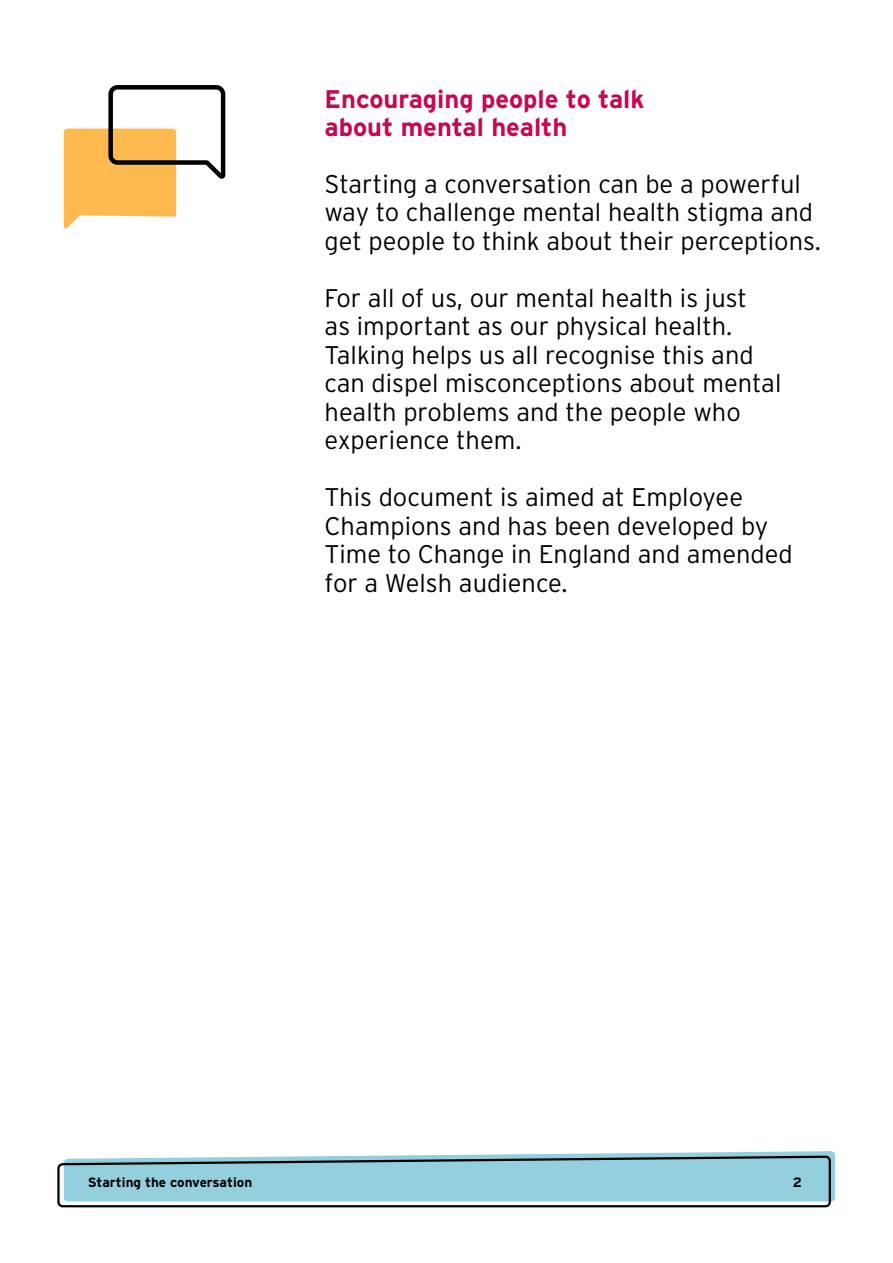
<style>
.page{position:relative;width:893px;height:1263px;background:#fff}
.page>*{position:absolute;margin:0;border:0;box-sizing:border-box;transform-origin:0 0}
.t1{font:300 25.5px/28.5px "Interstate";color:#000}
.t2{font:700 25.5px/28.5px "Interstate";color:#c70852}
.t3{font:700 13.5px "Interstate";color:#000}
</style>
<div class="page">
<svg style="left:57px;top:1151px;width:778px;height:57px;background:#97c5d0"></svg>
<svg style="left:64px;top:85px;width:162px;height:144px"></svg>
<p class="t2" style="left:325px;top:84px;width:321px">Encouraging people to talk about mental health</p>
<p class="t1" style="left:325px;top:169px;width:498px">Starting a conversation can be a powerful way to challenge mental health stigma and get people to think about their perceptions.</p>
<p class="t1" style="left:325px;top:283px;width:458px">For all of us, our mental health is just<br>as important as our physical health.<br>Talking helps us all recognise this and can dispel misconceptions about mental health problems and the people who experience them.</p>
<p class="t1" style="left:325px;top:483px;width:470px">This document is aimed at Employee<br>Champions and has been developed by<br>Time to Change in England and amended for a Welsh audience.</p>
<p class="t3" style="left:88px;top:1175px;width:166px">Starting the conversation</p>
<p class="t3" style="left:793px;top:1175px;width:11px">2</p>
</div>
